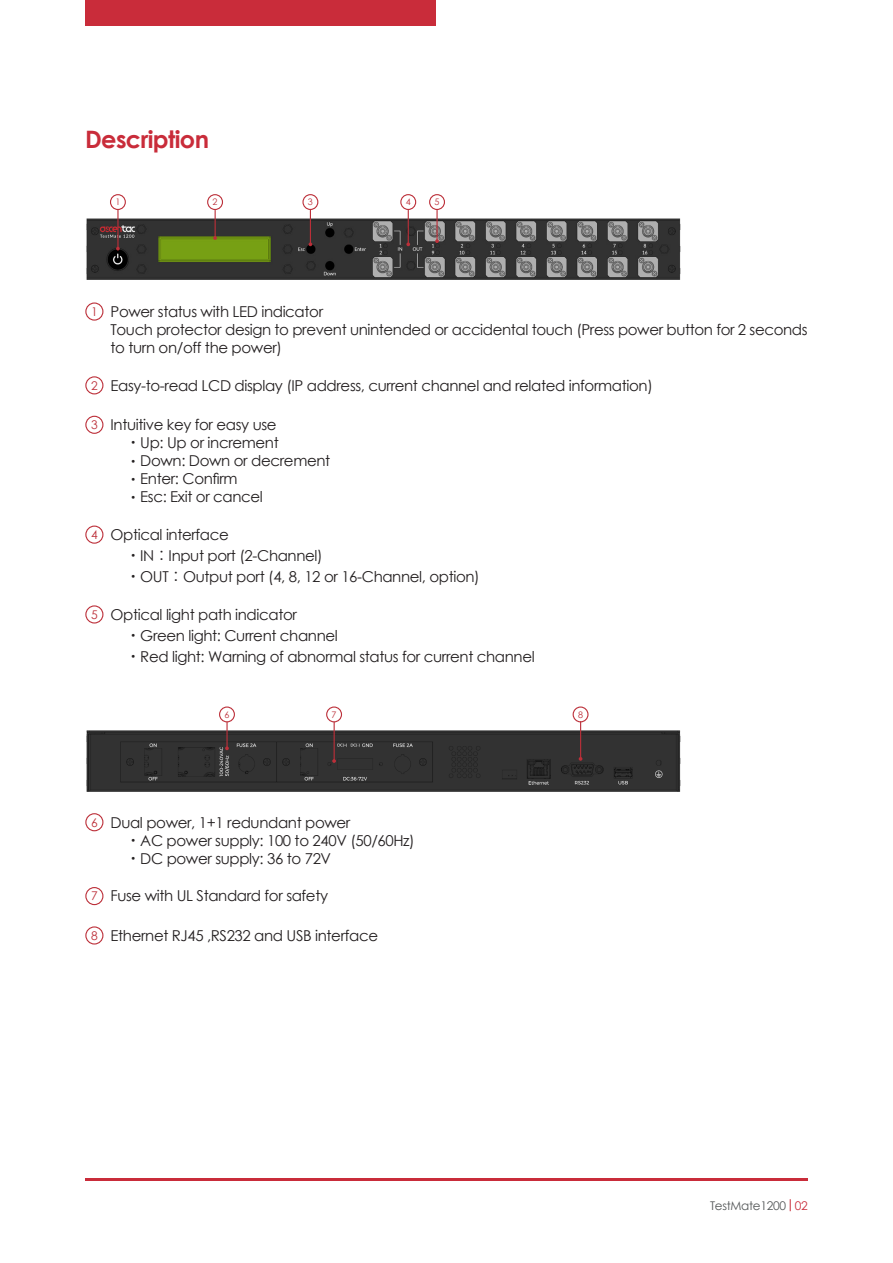
<style>
.page{position:relative;width:893px;height:1263px;background:#fff}
.page>*{position:absolute;margin:0;border:0;box-sizing:border-box;transform-origin:0 0}
.t1{font:700 24px "Century Gothic";letter-spacing:-.025em;color:#c92c3a}
.M-L-10{font:15px/18px "Century Gothic";letter-spacing:-.025em;color:#231f20}
.t2{font:12px "Century Gothic";letter-spacing:-.025em;color:#545758}
.t3{font:12px "Century Gothic";color:#bc2f39}
.t4{font:9px "Century Gothic";color:#bc2f39}
.s1{font-family:"Noto Sans CJK";font-weight:300}
.s2{color:#c92c3a}
</style>
<div class="page">
<div style="left:85px;top:0;width:351px;height:26px;background:#c92c3a"></div>
<img style="left:86px;top:219px;width:594px;height:60px">
<img style="left:86px;top:731px;width:594px;height:61px">
<div style="left:85px;top:302px;width:18px;height:19px;border:1px solid #bc2f39;border-radius:50%"></div>
<div style="left:85px;top:813px;width:18px;height:18px;border:1px solid #bc2f39;border-radius:50%"></div>
<div style="left:85px;top:376px;width:18px;height:18px;border:1px solid #bc2f39;border-radius:50%"></div>
<div style="left:85px;top:887px;width:18px;height:18px;border:1px solid #bc2f39;border-radius:50%"></div>
<div style="left:85px;top:416px;width:18px;height:18px;border:1px solid #bc2f39;border-radius:50%"></div>
<div style="left:85px;top:926px;width:18px;height:18px;border:1px solid #bc2f39;border-radius:50%"></div>
<div style="left:85px;top:605px;width:18px;height:18px;border:1px solid #bc2f39;border-radius:50%"></div>
<div style="left:85px;top:526px;width:18px;height:18px;border:1px solid #bc2f39;border-radius:50%"></div>
<hr style="left:117px;top:209px;width:2px;height:40px;background:#bc2f39">
<hr style="left:334px;top:722px;width:1px;height:40px;background:#bc2f39">
<hr style="left:580px;top:721px;width:1px;height:39px;background:#bc2f39">
<hr style="left:226px;top:722px;width:2px;height:27px;background:#bc2f39">
<hr style="left:310px;top:210px;width:1px;height:35px;background:#bc2f39">
<hr style="left:408px;top:210px;width:1px;height:35px;background:#bc2f39">
<hr style="left:436px;top:210px;width:2px;height:32px;background:#bc2f39">
<div style="left:110px;top:194px;width:16px;height:16px;border:1px solid #bc2f39;border-radius:50%"></div>
<div style="left:326px;top:706px;width:16px;height:16px;border:1px solid #bc2f39;border-radius:50%"></div>
<div style="left:573px;top:706px;width:15px;height:16px;border:1px solid #bc2f39;border-radius:50%"></div>
<div style="left:219px;top:706px;width:16px;height:16px;border:1px solid #bc2f39;border-radius:50%"></div>
<div style="left:207px;top:194px;width:16px;height:16px;border:1px solid #bc2f39;border-radius:50%"></div>
<div style="left:302px;top:194px;width:16px;height:16px;border:1px solid #bc2f39;border-radius:50%"></div>
<div style="left:400px;top:194px;width:16px;height:16px;border:1px solid #bc2f39;border-radius:50%"></div>
<div style="left:429px;top:194px;width:16px;height:16px;border:1px solid #bc2f39;border-radius:50%"></div>
<svg style="left:332px;top:759px;width:4px;height:4px"></svg>
<svg style="left:225px;top:746px;width:4px;height:4px"></svg>
<svg style="left:213px;top:210px;width:4px;height:30px"></svg>
<svg style="left:406px;top:242px;width:4px;height:4px"></svg>
<svg style="left:435px;top:239px;width:4px;height:4px"></svg>
<svg style="left:85px;top:1178px;width:723px;height:2px"></svg>
<svg style="left:790px;top:1199px;width:1px;height:12px"></svg>
<p class="t1" style="left:85px;top:121px;width:126px">Description</p>
<p class="t4" style="left:115px;top:196px;width:6px">1</p>
<p class="t4" style="left:213px;top:196px;width:6px">2</p>
<p class="t4" style="left:308px;top:196px;width:6px">3</p>
<p class="t4" style="left:406px;top:196px;width:6px">4</p>
<p class="t4" style="left:435px;top:196px;width:6px">5</p>
<p class="t3" style="left:91px;top:303px;width:8px">1</p>
<p class="M-L-10" style="left:111px;top:302px;width:214px">Power status with LED indicator</p>
<p class="M-L-10" style="left:111px;top:320px;width:698px">Touch protector design to prevent unintended or accidental touch (Press power button for 2 seconds to turn on/off the power)</p>
<p class="t3" style="left:91px;top:377px;width:8px">2</p>
<p class="M-L-10" style="left:111px;top:376px;width:544px">Easy-to-read LCD display (IP address, current channel and related information)</p>
<p class="t3" style="left:91px;top:416px;width:8px">3</p>
<p class="M-L-10" style="left:111px;top:415px;width:168px">Intuitive key for easy use</p>
<p class="M-L-10" style="left:126px;top:433px;width:155px"><span class="s1">・</span>Up: Up or increment</p>
<p class="M-L-10" style="left:126px;top:451px;width:206px"><span class="s1">・</span>Down: Down or decrement</p>
<p class="M-L-10" style="left:126px;top:469px;width:114px"><span class="s1">・</span>Enter: Confirm</p>
<p class="M-L-10" style="left:126px;top:487px;width:139px"><span class="s1">・</span>Esc: Exit or cancel</p>
<p class="t3" style="left:91px;top:526px;width:8px">4</p>
<p class="M-L-10" style="left:111px;top:525px;width:120px">Optical interface</p>
<p class="M-L-10" style="left:126px;top:546px;width:199px"><span class="s1">・</span>IN<span class="s1">：</span>Input port (2-Channel)</p>
<p class="M-L-10" style="left:126px;top:567px;width:356px"><span class="s1">・</span>OUT<span class="s1">：</span>Output port (4, 8, 12 or 16-Channel, option)</p>
<p class="t3" style="left:91px;top:606px;width:8px">5</p>
<p class="M-L-10" style="left:111px;top:605px;width:188px">Optical light path indicator</p>
<p class="M-L-10" style="left:126px;top:626px;width:214px"><span class="s1">・</span>Green light: Current channel</p>
<p class="M-L-10" style="left:126px;top:647px;width:411px"><span class="s1">・</span>Red light: Warning of abnormal status for current channel</p>
<p class="t4" style="left:224px;top:708px;width:6px">6</p>
<p class="t4" style="left:332px;top:708px;width:6px">7</p>
<p class="t4" style="left:578px;top:708px;width:6px">8</p>
<p class="t3" style="left:91px;top:814px;width:8px">6</p>
<p class="M-L-10" style="left:111px;top:813px;width:241px">Dual power, 1+1 redundant power</p>
<p class="M-L-10" style="left:126px;top:831px;width:291px"><span class="s1">・</span>AC power supply: 100 to 240V (50/60Hz)</p>
<p class="M-L-10" style="left:126px;top:849px;width:207px"><span class="s1">・</span>DC power supply: 36 to 72V</p>
<p class="t3" style="left:91px;top:888px;width:8px">7</p>
<p class="M-L-10" style="left:111px;top:887px;width:219px">Fuse with UL Standard for safety</p>
<p class="t3" style="left:91px;top:927px;width:8px">8</p>
<p class="M-L-10" style="left:111px;top:926px;width:269px">Ethernet RJ45 ,RS232 and USB interface</p>
<p class="t2" style="left:710px;top:1197px;width:99px">TestMate1200 <span class="s2">02</span></p>
</div>
